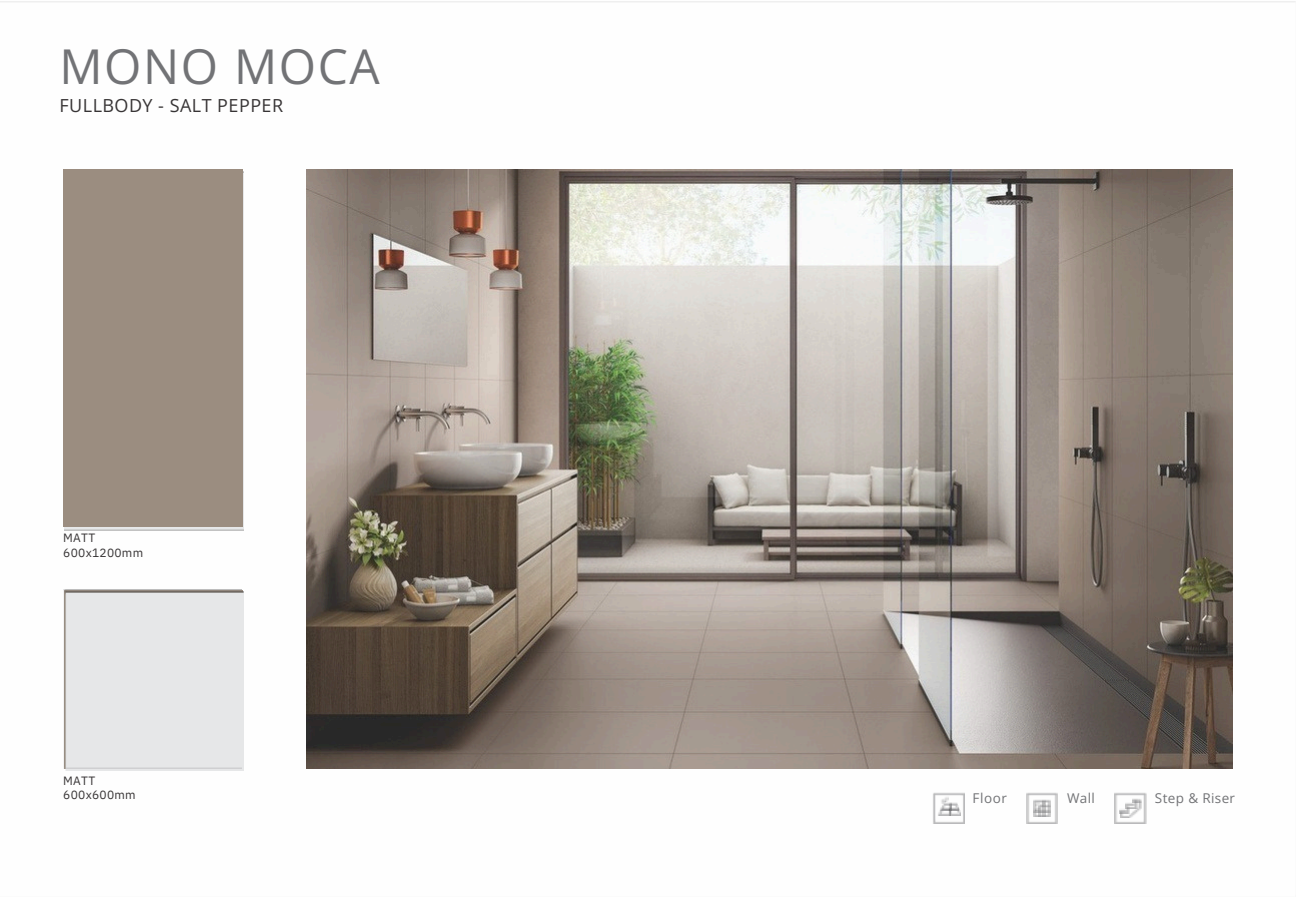
<style>
.page{position:relative;width:1296px;height:897px;background:#fff}
.page>*{position:absolute;margin:0;border:0;box-sizing:border-box;transform-origin:0 0}
.t1{font:48px "Open Sans";letter-spacing:.035em;color:#727376}
.t2{font:18px "Open Sans";letter-spacing:.025em;color:#373435}
.t3{font:13.5px "Open Sans";letter-spacing:.03em;color:#727376}
.t4{font:12px/14.7px "IBM Plex Sans";letter-spacing:.025em;color:#373435}
</style>
<div class="page">
<div style="left:63px;top:590px;width:179px;height:178px;background:#e6e7e8"></div>
<img style="left:306px;top:169px;width:926px;height:600px">
<img style="left:933px;top:792px;width:31px;height:32px">
<img style="left:937px;top:807px;width:2px;height:8px">
<svg style="left:939px;top:797px;width:21px;height:18px"></svg>
<img style="left:1026px;top:792px;width:32px;height:32px">
<img style="left:1034px;top:800px;width:16px;height:16px">
<svg style="left:1035px;top:801px;width:15px;height:15px"></svg>
<img style="left:1115px;top:792px;width:31px;height:32px">
<p class="t1" style="left:59px;top:32px;width:322px">MONO MOCA</p>
<p class="t2" style="left:59px;top:92px;width:225px">FULLBODY - SALT PEPPER</p>
<p class="t4" style="left:63px;top:530px;width:81px">MATT<br>600x1200mm</p>
<p class="t4" style="left:63px;top:772px;width:74px">MATT<br>600x600mm</p>
<p class="t3" style="left:972px;top:788px;width:36px">Floor</p>
<p class="t3" style="left:1067px;top:788px;width:29px">Wall</p>
<h2 class="t3" style="left:1155px;top:788px;width:82px">Step &amp; Riser</h2>
</div>
